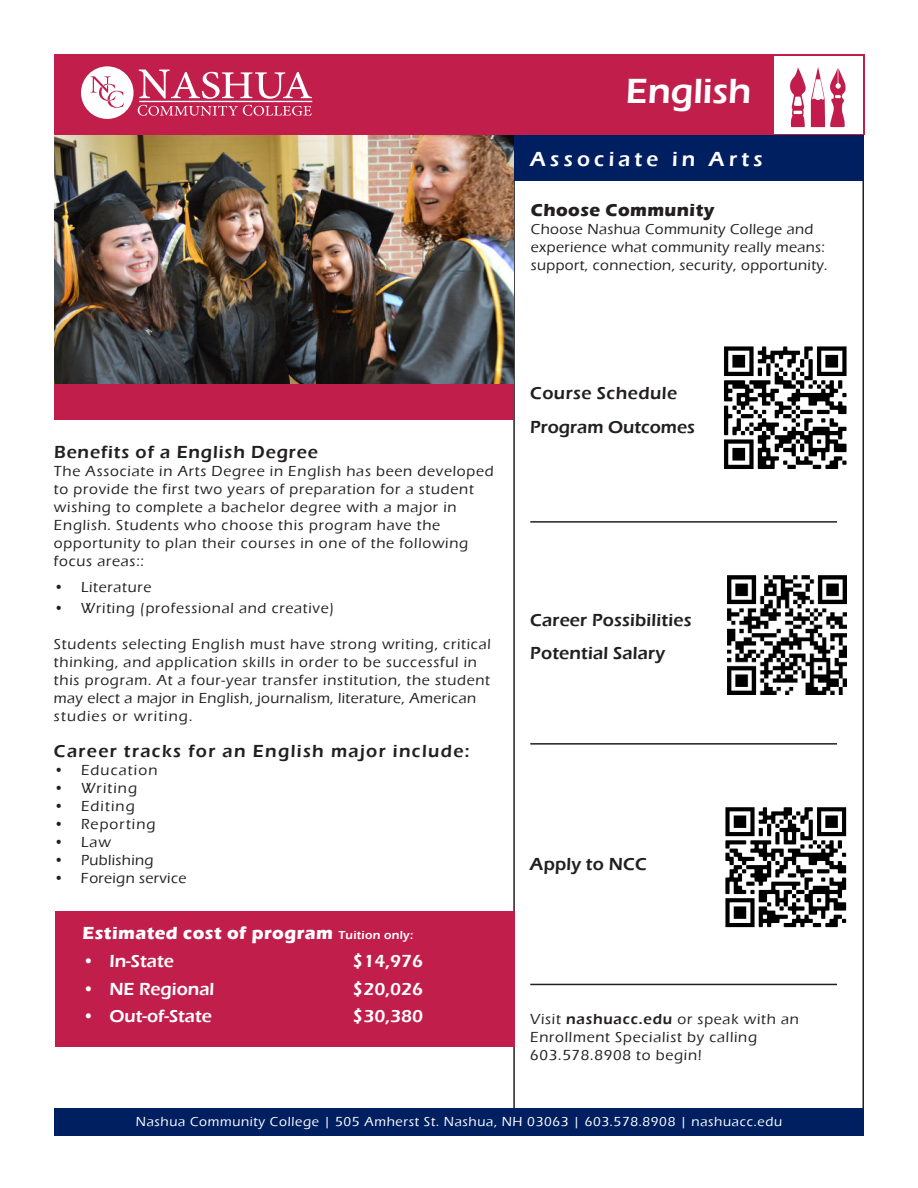
<style>
.page{position:relative;width:918px;height:1188px;background:#fff}
.page>*{position:absolute;margin:0;border:0;box-sizing:border-box;transform-origin:0 0}
.t1{font:600 36px "Eras ITC";color:#fff}
.t2{font:600 21px "Eras ITC";letter-spacing:.2em;color:#fff}
.t3{font:600 18px "Eras ITC";color:#fff}
.t4{font:600 18px/33.3px "Eras ITC";letter-spacing:.025em;color:#231f20}
.t5{font:600 18px "Eras ITC";letter-spacing:.075em;color:#231f20}
.t6{font:700 18px "Eras ITC";letter-spacing:.025em;color:#fff}
.t7{font:600 18px/34.2px "Eras ITC";color:#231f20}
.t8{font:600 18px "Eras ITC";letter-spacing:.05em;color:#231f20}
.t9{font:700 18px "Eras ITC";letter-spacing:.025em;color:#231f20}
.t10{font:500 15px/18px "Eras ITC";letter-spacing:.05em;color:#231f20}
.t11{font:500 15px/18px "Eras ITC";letter-spacing:.025em;color:#231f20}
.t12{font:500 15px "Eras ITC";letter-spacing:.075em;color:#231f20}
.t13{font:500 13.5px "Eras ITC";letter-spacing:.05em;color:#fff}
.s1{font-weight:600;font-size:12px}
.s2{font-weight:600}
</style>
<div class="page">
<img style="left:54px;top:135px;width:459px;height:249px">
<div style="left:54px;top:54px;width:810px;height:81px;background:#c11e4c"></div>
<div style="left:774px;top:56px;width:88px;height:77px;background:#fff"></div>
<svg style="left:790px;top:67px;width:56px;height:60px"></svg>
<svg style="left:81px;top:66px;width:231px;height:53px"></svg>
<div style="left:55px;top:1109px;width:809px;height:27px;background:#001f60"></div>
<div style="left:56px;top:911px;width:459px;height:135px;background:#c11e4c"></div>
<div style="left:514px;top:135px;width:350px;height:46px;background:#001f60"></div>
<div style="left:54px;top:384px;width:459px;height:36px;background:#c11e4c"></div>
<hr style="left:530px;top:521px;width:307px;height:2px;background:#231f20">
<hr style="left:530px;top:743px;width:307px;height:2px;background:#231f20">
<hr style="left:530px;top:984px;width:307px;height:1px;background:#231f20">
<img style="left:727px;top:575px;width:120px;height:120px">
<img style="left:724px;top:346px;width:123px;height:123px">
<img style="left:725px;top:807px;width:122px;height:121px">
<h1 class="t1" style="left:626px;top:76px;width:127px">English</h1>
<h2 class="t2" style="left:530px;top:150px;width:234px">Associate in Arts</h2>
<p class="t9" style="left:531px;top:202px;width:185px">Choose Community</p>
<p class="t11" style="left:531px;top:221px;width:298px">Choose Nashua Community College and experience what community really means: support, connection, security, opportunity.</p>
<p class="t8" style="left:54px;top:444px;width:265px">Benefits of a English Degree</p>
<p class="t10" style="left:54px;top:463px;width:441px">The Associate in Arts Degree in English has been developed to provide the first two years of preparation for a student wishing to complete a bachelor degree with a major in English. Students who choose this program have the opportunity to plan their courses in one of the following focus areas::</p>
<p class="t10" style="left:54px;top:579px;width:99px">• Literature</p>
<p class="t10" style="left:54px;top:600px;width:282px">• Writing (professional and creative)</p>
<p class="t10" style="left:54px;top:636px;width:438px">Students selecting English must have strong writing, critical thinking, and application skills in order to be successful in this program. At a four-year transfer institution, the student may elect a major in English, journalism, literature, American studies or writing.</p>
<p class="t5" style="left:54px;top:744px;width:417px">Career tracks for an English major include:</p>
<p class="t12" style="left:54px;top:764px;width:105px">• Education</p>
<p class="t12" style="left:54px;top:782px;width:85px">• Writing</p>
<p class="t12" style="left:54px;top:800px;width:82px">• Editing</p>
<p class="t12" style="left:54px;top:818px;width:103px">• Reporting</p>
<p class="t10" style="left:54px;top:834px;width:59px">• Law</p>
<p class="t11" style="left:54px;top:852px;width:101px">• Publishing</p>
<p class="t11" style="left:54px;top:870px;width:134px">• Foreign service</p>
<p class="t6" style="left:82px;top:926px;width:332px">Estimated cost of program <span class="s1">Tuition only:</span></p>
<p class="t3" style="left:82px;top:953px;width:93px">• In-State</p>
<p class="t3" style="left:352px;top:953px;width:72px">$14,976</p>
<p class="t3" style="left:82px;top:981px;width:133px">• NE Regional</p>
<p class="t3" style="left:353px;top:981px;width:72px">$20,026</p>
<p class="t3" style="left:82px;top:1009px;width:131px">• Out-of-State</p>
<p class="t3" style="left:352px;top:1009px;width:72px">$30,380</p>
<p class="t7" style="left:530px;top:377px;width:166px">Course Schedule<br>Program Outcomes</p>
<p class="t4" style="left:530px;top:604px;width:163px">Career Possibilities<br>Potential Salary</p>
<p class="t4" style="left:530px;top:849px;width:118px">Apply to NCC</p>
<p class="t10" style="left:530px;top:1011px;width:270px">Visit <span class="s2">nashuacc.edu</span> or speak with an<br>Enrollment Specialist by calling<br>603.578.8908 to begin!</p>
<p class="t13" style="left:136px;top:1116px;width:648px">Nashua Community College | 505 Amherst St. Nashua, NH 03063 | 603.578.8908 | nashuacc.edu</p>
</div>
